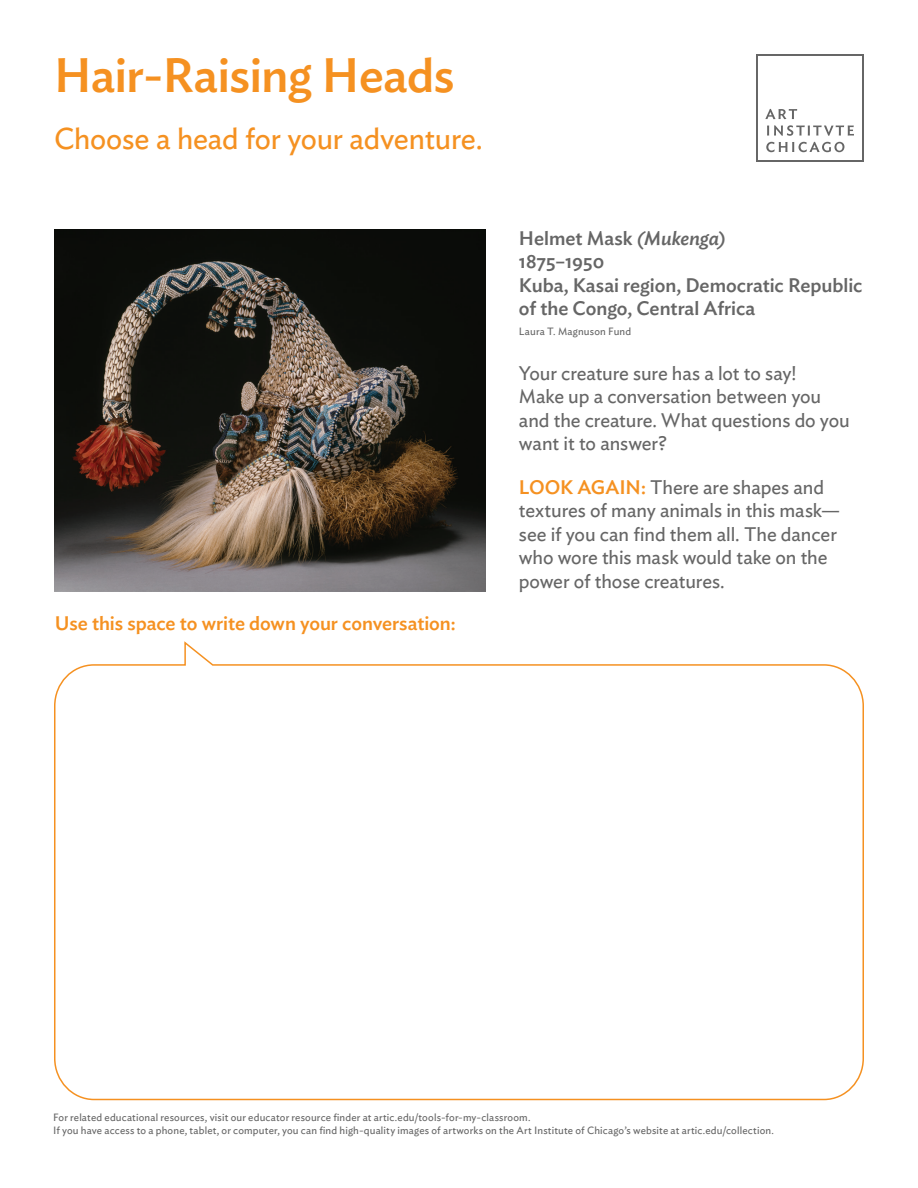
<style>
.page{position:relative;width:918px;height:1188px;background:#fff}
.page>*{position:absolute;margin:0;border:0;box-sizing:border-box;transform-origin:0 0}
.t1{font:500 48px "Ideal Sans";letter-spacing:-.01em;color:#f59121}
.t2{font:30px "Ideal Sans";letter-spacing:-.01em;color:#f59121}
.t3{font:19.5px/23.4px "Ideal Sans";letter-spacing:-.005em;color:#666}
.t4{font:500 19.5px/23.4px "Ideal Sans";letter-spacing:-.005em;color:#666}
.t5{font:500 19.5px "Ideal Sans";letter-spacing:-.005em;color:#f59121}
.t6{font:10.5px/12.6px "Ideal Sans";letter-spacing:.015em;color:#666}
.s1{font-style:italic}
.s2{font-weight:500;color:#f59121}
</style>
<div class="page">
<img style="left:54px;top:230px;width:432px;height:362px">
<svg style="left:756px;top:54px;width:108px;height:108px"></svg>
<svg style="left:54px;top:641px;width:810px;height:460px"></svg>
<h1 class="t1" style="left:54px;top:39px;width:402px">Hair-Raising Heads</h1>
<h2 class="t2" style="left:54px;top:115px;width:430px">Choose a head for your adventure.</h2>
<h3 class="t5" style="left:55px;top:608px;width:402px">Use this space to write down your conversation:</h3>
<h3 class="t4" style="left:519px;top:225px;width:345px">Helmet Mask <span class="s1">(Mukenga)<br></span>1875–1950<br>Kuba, Kasai region, Democratic Republic of the Congo, Central Africa</h3>
<p class="t6" style="left:519px;top:324px;width:114px">Laura T. Magnuson Fund</p>
<h3 class="t3" style="left:519px;top:360px;width:332px">Your creature sure has a lot to say!<br>Make up a conversation between you and the creature. What questions do you want it to answer?</h3>
<h3 class="t3" style="left:519px;top:474px;width:323px"><span class="s2">LOOK AGAIN:</span> There are shapes and textures of many animals in this mask— see if you can find them all. The dancer who wore this mask would take on the power of those creatures.</h3>
<p class="t6" style="left:53px;top:1111px;width:722px">For related educational resources, visit our educator resource finder at artic.edu/tools-for-my-classroom.<br>If you have access to a phone, tablet, or computer, you can find high-quality images of artworks on the Art Institute of Chicago’s website at artic.edu/collection.</p>
</div>
